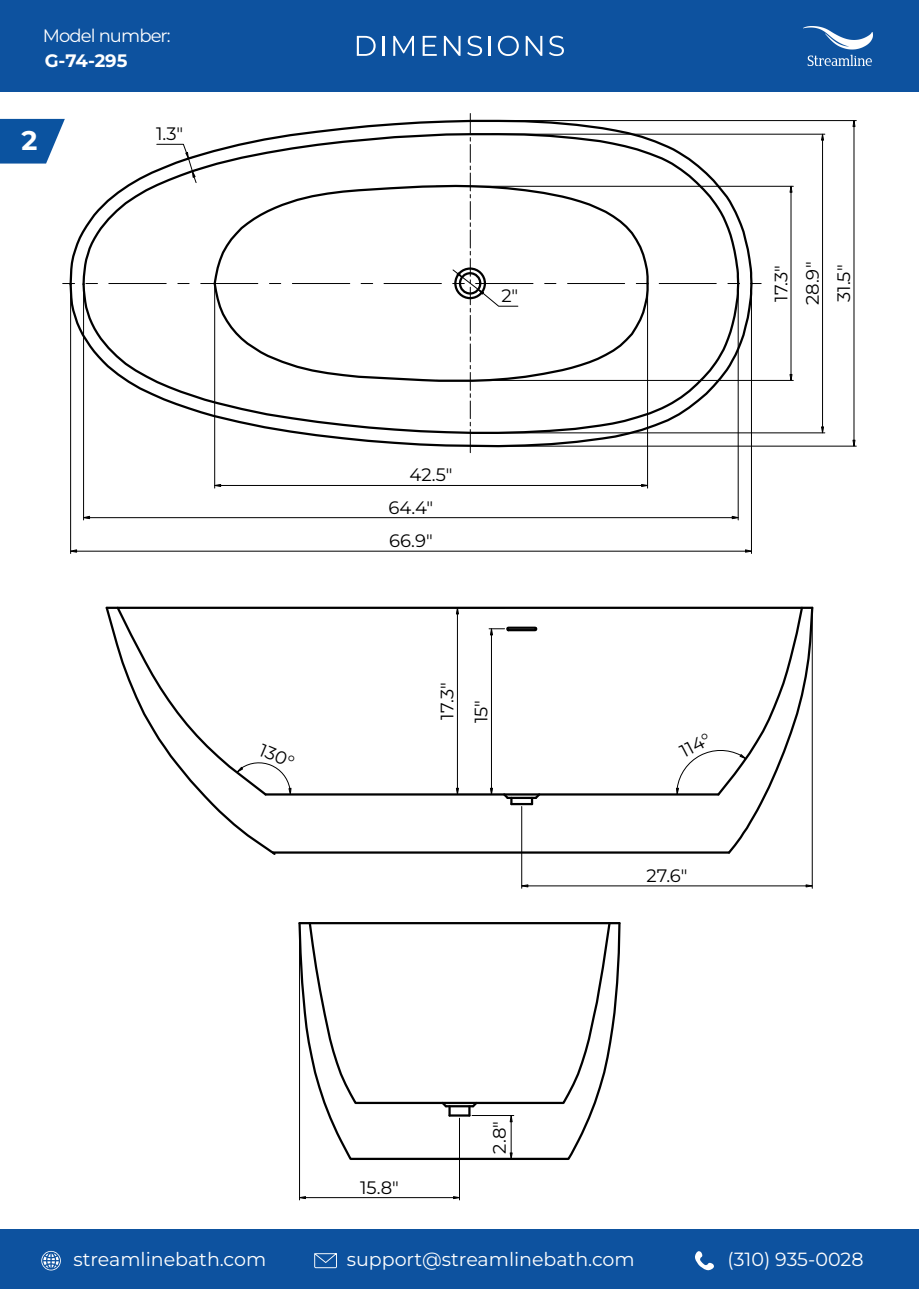
<style>
.page{position:relative;width:919px;height:1289px;background:#fff}
.page>*{position:absolute;margin:0;border:0;box-sizing:border-box;transform-origin:0 0}
.t1{font:100 27px "Montserrat";color:#fff}
.t2{font:19.05px "Montserrat";color:#fff}
.t3{font:100 18px/31.2px "Montserrat";color:#000}
.t4{font:18px "Montserrat";letter-spacing:-.05em;color:#fff}
.t5{font:100 18px "Montserrat";color:#fff}
</style>
<div class="page">
<div style="left:0;top:0;width:918px;height:92px;background:#0d529f"></div>
<div style="left:0;top:1229px;width:918px;height:59px;background:#0d529f"></div>
<svg style="left:695px;top:1251px;width:19px;height:20px"></svg>
<svg style="left:314px;top:1253px;width:23px;height:15px"></svg>
<svg style="left:41px;top:1250px;width:20px;height:20px"></svg>
<svg style="left:357px;top:36px;width:18px;height:20px"></svg>
<hr style="left:382px;top:36px;width:2px;height:20px;background:#fff">
<svg style="left:393px;top:36px;width:21px;height:20px"></svg>
<svg style="left:422px;top:36px;width:14px;height:20px"></svg>
<svg style="left:444px;top:36px;width:16px;height:20px"></svg>
<svg style="left:467px;top:36px;width:15px;height:20px"></svg>
<hr style="left:489px;top:36px;width:2px;height:20px;background:#fff">
<svg style="left:498px;top:36px;width:20px;height:20px"></svg>
<svg style="left:525px;top:36px;width:17px;height:20px"></svg>
<svg style="left:549px;top:36px;width:15px;height:20px"></svg>
<img style="left:803px;top:27px;width:69px;height:38px">
<svg style="left:0;top:119px;width:65px;height:44px;background:#2e6bad"></svg>
<svg style="left:69px;top:287px;width:684px;height:161px"></svg>
<svg style="left:81px;top:287px;width:659px;height:148px"></svg>
<svg style="left:69px;top:121px;width:684px;height:166px"></svg>
<svg style="left:81px;top:132px;width:659px;height:154px"></svg>
<hr style="left:737px;top:286px;width:1px;height:234px;background:#000">
<hr style="left:83px;top:285px;width:1px;height:235px;background:#000">
<hr style="left:89px;top:517px;width:643px;height:1px;background:#000">
<svg style="left:731px;top:515px;width:7px;height:4px"></svg>
<svg style="left:83px;top:515px;width:7px;height:4px"></svg>
<hr style="left:751px;top:283px;width:1px;height:270px;background:#000">
<hr style="left:70px;top:284px;width:1px;height:269px;background:#000">
<hr style="left:77px;top:551px;width:668px;height:1px;background:#000">
<svg style="left:744px;top:549px;width:7px;height:4px"></svg>
<svg style="left:70px;top:549px;width:7px;height:4px"></svg>
<hr style="left:214px;top:286px;width:1px;height:202px;background:#000">
<hr style="left:647px;top:284px;width:1px;height:204px;background:#000">
<hr style="left:221px;top:485px;width:420px;height:1px;background:#000">
<svg style="left:214px;top:484px;width:7px;height:3px"></svg>
<svg style="left:641px;top:484px;width:7px;height:3px"></svg>
<hr style="left:436px;top:186px;width:357px;height:1px;background:#000">
<hr style="left:436px;top:380px;width:357px;height:1px;background:#000">
<hr style="left:790px;top:192px;width:1px;height:182px;background:#000">
<svg style="left:789px;top:185px;width:3px;height:8px"></svg>
<svg style="left:789px;top:374px;width:3px;height:7px"></svg>
<hr style="left:492px;top:134px;width:332px;height:1px;background:#000">
<hr style="left:492px;top:432px;width:332px;height:1px;background:#000">
<hr style="left:822px;top:140px;width:1px;height:287px;background:#000">
<svg style="left:820px;top:133px;width:4px;height:8px"></svg>
<svg style="left:820px;top:426px;width:4px;height:7px"></svg>
<hr style="left:470px;top:120px;width:386px;height:1px;background:#000">
<hr style="left:472px;top:446px;width:384px;height:1px;background:#000">
<hr style="left:853px;top:127px;width:1px;height:313px;background:#000">
<svg style="left:852px;top:120px;width:3px;height:7px"></svg>
<svg style="left:852px;top:439px;width:3px;height:8px"></svg>
<svg style="left:727px;top:283px;width:12px;height:1px"></svg>
<hr style="left:659px;top:283px;width:57px;height:1px;background:#000">
<svg style="left:212px;top:113px;width:437px;height:339px"></svg>
<hr style="left:201px;top:283px;width:57px;height:1px;background:#000">
<hr style="left:109px;top:283px;width:57px;height:1px;background:#000">
<svg style="left:63px;top:283px;width:12px;height:1px"></svg>
<svg style="left:156px;top:143px;width:42px;height:41px"></svg>
<hr style="left:107px;top:606px;width:705px;height:3px;background:#000">
<hr style="left:265px;top:793px;width:453px;height:2px;background:#000">
<hr style="left:273px;top:851px;width:456px;height:2px;background:#000">
<hr style="left:507px;top:796px;width:28px;height:3px;background:#000">
<hr style="left:511px;top:803px;width:21px;height:2px;background:#000">
<svg style="left:531px;top:793px;width:11px;height:11px"></svg>
<hr style="left:521px;top:806px;width:1px;height:82px;background:#000">
<hr style="left:811px;top:610px;width:1px;height:278px;background:#000">
<hr style="left:528px;top:885px;width:278px;height:1px;background:#000">
<svg style="left:521px;top:884px;width:7px;height:3px"></svg>
<svg style="left:805px;top:884px;width:7px;height:3px"></svg>
<hr style="left:457px;top:614px;width:1px;height:174px;background:#000">
<svg style="left:456px;top:609px;width:3px;height:5px"></svg>
<svg style="left:455px;top:787px;width:4px;height:7px"></svg>
<svg style="left:105px;top:606px;width:187px;height:249px"></svg>
<svg style="left:675px;top:606px;width:139px;height:249px"></svg>
<hr style="left:491px;top:635px;width:1px;height:153px;background:#000">
<svg style="left:489px;top:626px;width:49px;height:10px"></svg>
<svg style="left:489px;top:787px;width:23px;height:17px"></svg>
<svg style="left:298px;top:922px;width:323px;height:239px"></svg>
<svg style="left:307px;top:922px;width:305px;height:183px"></svg>
<hr style="left:446px;top:1105px;width:27px;height:2px;background:#000">
<hr style="left:449px;top:1114px;width:20px;height:2px;background:#000">
<svg style="left:439px;top:1099px;width:11px;height:16px"></svg>
<svg style="left:468px;top:1099px;width:11px;height:16px"></svg>
<hr style="left:472px;top:1115px;width:41px;height:1px;background:#000">
<hr style="left:472px;top:1158px;width:41px;height:1px;background:#000">
<hr style="left:510px;top:1121px;width:1px;height:31px;background:#000">
<svg style="left:509px;top:1114px;width:4px;height:8px"></svg>
<svg style="left:509px;top:1152px;width:4px;height:6px"></svg>
<hr style="left:459px;top:1118px;width:1px;height:81px;background:#000">
<hr style="left:299px;top:925px;width:1px;height:274px;background:#000">
<hr style="left:305px;top:1197px;width:148px;height:1px;background:#000">
<svg style="left:452px;top:1196px;width:7px;height:3px"></svg>
<svg style="left:300px;top:1195px;width:6px;height:4px"></svg>
<p class="t4" style="left:43px;top:23px;width:129px">Model number:</p>
<p class="t5" style="left:45px;top:48px;width:84px">G-74-295</p>
<h1 class="t1" style="left:21px;top:123px;width:17px">2</h1>
<p class="t3" style="left:156px;top:118px;width:29px">1.3″</p>
<p class="t3" style="left:501px;top:280px;width:18px">2″</p>
<p class="t3" style="left:409px;top:459px;width:44px">42.5″</p>
<p class="t3" style="left:388px;top:490px;width:46px;line-height:33.5px">64.4″<br>66.9″</p>
<p class="t3" style="left:429px;top:723px;width:42px;line-height:34px;rotate:-90deg">17.3″<br>15″</p>
<p class="t3" style="left:266px;top:734px;width:38px;rotate:23deg">130°</p>
<p class="t3" style="left:673px;top:738px;width:33px;rotate:-28deg">114°</p>
<p class="t3" style="left:646px;top:859px;width:42px">27.6″</p>
<p class="t3" style="left:765px;top:305px;width:45px;rotate:-90deg">17.3″<br>28.9″<br>31.5″</p>
<p class="t3" style="left:360px;top:1171px;width:40px">15.8″</p>
<p class="t3" style="left:483px;top:1153px;width:34px;rotate:-90deg">2.8″</p>
<p class="t2" style="left:74px;top:1246px;width:194px">streamlinebath.com</p>
<p class="t2" style="left:347px;top:1246px;width:289px">support@streamlinebath.com</p>
<p class="t2" style="left:727px;top:1246px;width:137px">(310) 935-0028</p>
</div>
